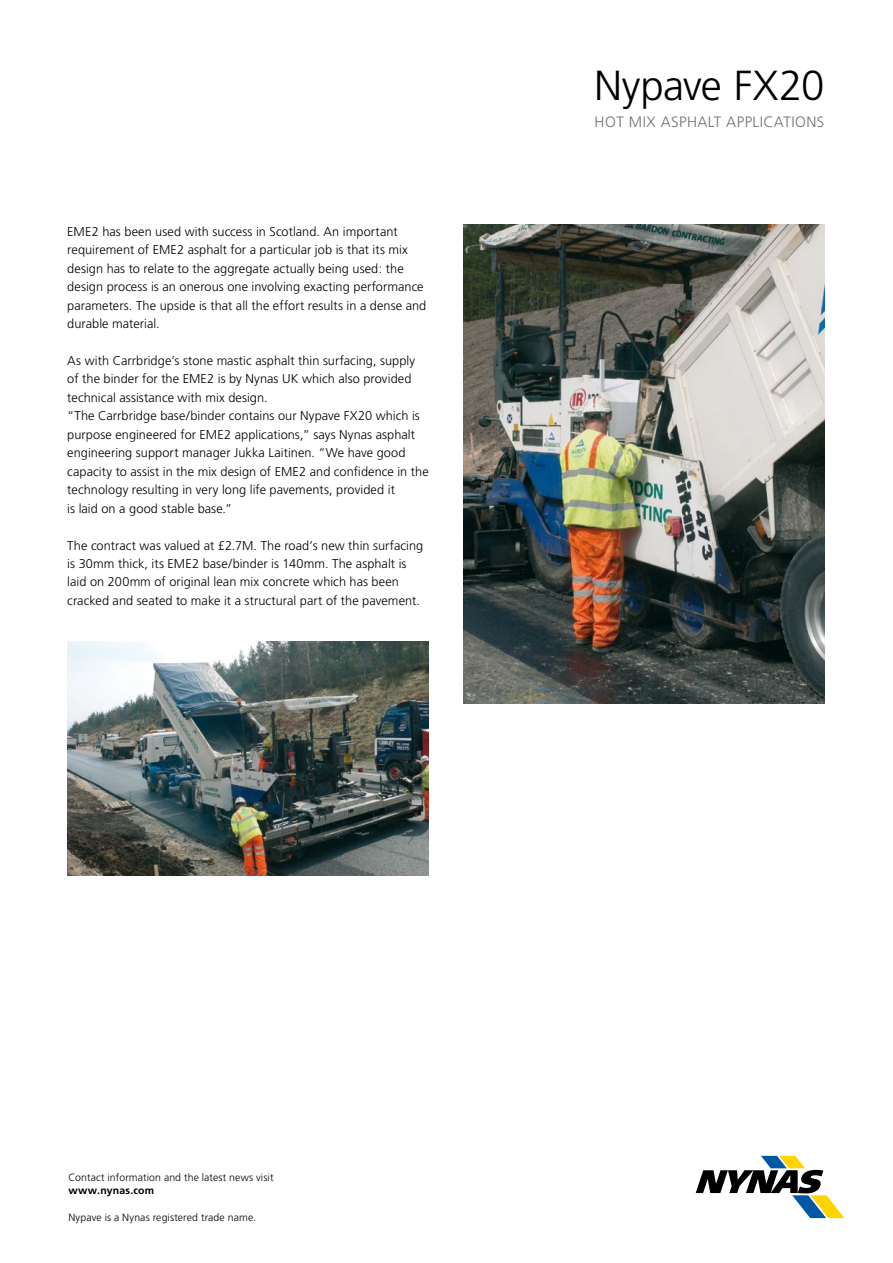
<style>
.page{position:relative;width:893px;height:1263px;background:#fff}
.page>*{position:absolute;margin:0;border:0;box-sizing:border-box;transform-origin:0 0}
.t1{font:300 42px "Frutiger";letter-spacing:-.01em;color:#000}
.t2{font:300 15px "Frutiger";letter-spacing:.03em;color:#707172}
.t3{font:300 12.75px/18.5px "Frutiger CE";letter-spacing:.005em;color:#000}
.t4{font:300 10.5px "Frutiger CE";letter-spacing:.01em;color:#000}
.t5{font:700 10.5px "Frutiger CE";letter-spacing:.02em;color:#000}
</style>
<div class="page">
<svg style="left:696px;top:1156px;width:148px;height:62px"></svg>
<img style="left:463px;top:224px;width:361px;height:479px">
<img style="left:67px;top:642px;width:362px;height:234px">
<p class="t3" style="left:67px;top:222px;width:361px">EME2 has been used with success in Scotland. An important requirement of EME2 asphalt for a particular job is that its mix design has to relate to the aggregate actually being used: the design process is an onerous one involving exacting performance parameters. The upside is that all the effort results in a dense and durable material.</p>
<p class="t3" style="left:67px;top:351px;width:363px">As with Carrbridge’s stone mastic asphalt thin surfacing, supply of the binder for the EME2 is by Nynas UK which also provided technical assistance with mix design.<br>“The Carrbridge base/binder contains our Nypave FX20 which is purpose engineered for EME2 applications,” says Nynas asphalt engineering support manager Jukka Laitinen. “We have good capacity to assist in the mix design of EME2 and confidence in the technology resulting in very long life pavements, provided it<br>is laid on a good stable base.”</p>
<p class="t3" style="left:67px;top:536px;width:357px">The contract was valued at £2.7M. The road’s new thin surfacing is 30mm thick, its EME2 base/binder is 140mm. The asphalt is laid on 200mm of original lean mix concrete which has been cracked and seated to make it a structural part of the pavement.</p>
<h1 class="t1" style="left:594px;top:61px;width:232px">Nypave FX20</h1>
<p class="t2" style="left:595px;top:113px;width:231px">HOT MIX ASPHALT APPLICATIONS</p>
<p class="t4" style="left:68px;top:1171px;width:207px">Contact information and the latest news visit</p>
<p class="t5" style="left:68px;top:1184px;width:87px">www.nynas.com</p>
<p class="t4" style="left:68px;top:1211px;width:189px">Nypave is a Nynas registered trade name.</p>
</div>
